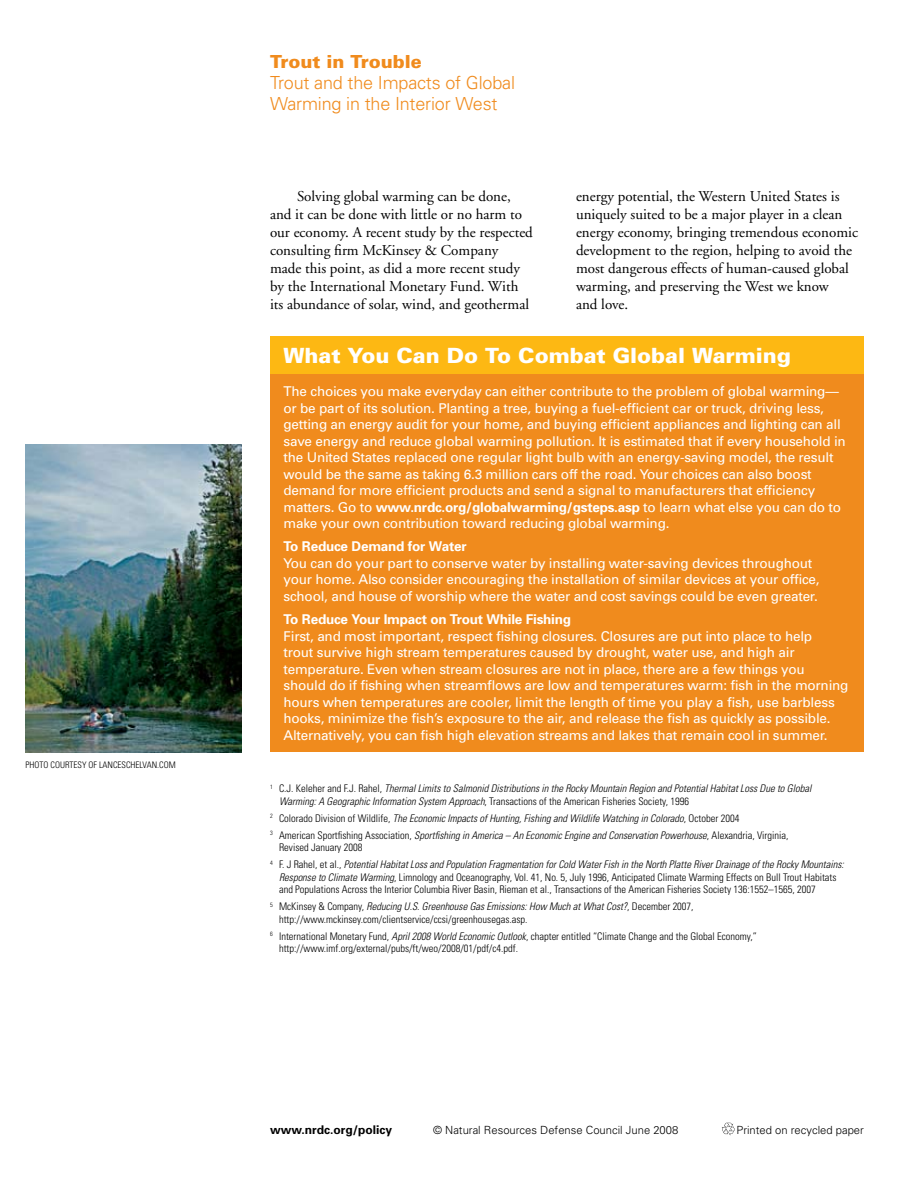
<style>
.page{position:relative;width:918px;height:1188px;background:#fff}
.page>*{position:absolute;margin:0;border:0;box-sizing:border-box;transform-origin:0 0}
.t1{font:900 21px "Univers";color:#fff}
.t2{font:300 18px/21px "Univers";letter-spacing:-.01em;color:#f08b1d}
.t3{font:900 18px "Univers";color:#f08b1d}
.t4{font:15px/18px "Adobe Garamond";color:#000}
.t5{font:13.5px/16.5px "Univers";letter-spacing:-.015em;color:#fff}
.t6{font:700 13.5px "Univers";letter-spacing:-.015em;color:#fff}
.t7{font:700 12px "Univers";color:#000}
.t8{font:300 11.25px "Univers";color:#000}
.t9{font:italic 300 condensed 10.5px/17px "Univers";color:#000}
.t10{font:300 condensed 10.5px/12.6px "Univers";color:#000}
.t11{font:300 condensed 9px "Univers";color:#000}
.s1{font-weight:700}
.s2{font-style:normal}
.s3{font-style:italic}
</style>
<div class="page">
<svg style="left:722px;top:1123px;width:13px;height:13px"></svg>
<img style="left:26px;top:445px;width:216px;height:307px">
<div style="left:270px;top:373px;width:594px;height:379px;background:#f08b1d"></div>
<div style="left:270px;top:336px;width:594px;height:37px;background:#fdb813"></div>
<p class="t11" style="left:26px;top:759px;width:152px">PHOTO COURTESY OF LANCESCHELVAN.COM</p>
<h2 class="t3" style="left:270px;top:51px;width:153px">Trout in Trouble</h2>
<h2 class="t2" style="left:270px;top:72px;width:247px">Trout and the Impacts of Global<br>Warming in the Interior West</h2>
<p class="t4" style="left:270px;top:188px;width:264px;text-indent:27px">Solving global warming can be done, and it can be done with little or no harm to our economy. A recent study by the respected consulting firm McKinsey &amp; Company made this point, as did a more recent study by the International Monetary Fund. With its abundance of solar, wind, and geothermal</p>
<p class="t4" style="left:576px;top:188px;width:284px">energy potential, the Western United States is uniquely suited to be a major player in a clean energy economy, bringing tremendous economic development to the region, helping to avoid the most dangerous effects of human-caused global warming, and preserving the West we know<br>and love.</p>
<h1 class="t1" style="left:284px;top:342px;width:509px">What You Can Do To Combat Global Warming</h1>
<p class="t5" style="left:284px;top:383px;width:564px">The choices you make everyday can either contribute to the problem of global warming— or be part of its solution. Planting a tree, buying a fuel-efficient car or truck, driving less, getting an energy audit for your home, and buying efficient appliances and lighting can all save energy and reduce global warming pollution. It is estimated that if every household in the United States replaced one regular light bulb with an energy-saving model, the result would be the same as taking 6.3 million cars off the road. Your choices can also boost demand for more efficient products and send a signal to manufacturers that efficiency matters. Go to <span class="s1">www.nrdc.org/globalwarming/gsteps.asp</span> to learn what else you can do to make your own contribution toward reducing global warming.</p>
<p class="t6" style="left:284px;top:538px;width:185px">To Reduce Demand for Water</p>
<p class="t5" style="left:284px;top:554px;width:538px">You can do your part to conserve water by installing water-saving devices throughout your home. Also consider encouraging the installation of similar devices at your office, school, and house of worship where the water and cost savings could be even greater.</p>
<p class="t6" style="left:284px;top:611px;width:289px">To Reduce Your Impact on Trout While Fishing</p>
<p class="t5" style="left:284px;top:627px;width:567px">First, and most important, respect fishing closures. Closures are put into place to help<br>trout survive high stream temperatures caused by drought, water use, and high air temperature. Even when stream closures are not in place, there are a few things you should do if fishing when streamflows are low and temperatures warm: fish in the morning hours when temperatures are cooler, limit the length of time you play a fish, use barbless hooks, minimize the fish’s exposure to the air, and release the fish as quickly as possible.<br>Alternatively, you can fish high elevation streams and lakes that remain cool in summer.</p>
<p class="t9" style="left:279px;top:782px;width:534px;line-height:12.6px;text-indent:-9px"><sup>1</sup> <span class="s2">C.J. Keleher and F.J. Rahel,</span> Thermal Limits to Salmonid Distributions in the Rocky Mountain Region and Potential Habitat Loss Due to Global<br>Warming: A Geographic Information System Approach<span class="s2">, Transactions of the American Fisheries Society, 1996</span></p>
<p class="t9" style="left:270px;top:809px;width:520px"><sup>2</sup> <span class="s2">Colorado Division of Wildlife,</span> The Economic Impacts of Hunting, Fishing and Wildlife Watching in Colorado<span class="s2">, October 2004<br></span><sup>3</sup> <span class="s2">American Sportfishing Association,</span> Sportfishing in America – An Economic Engine and Conservation Powerhouse<span class="s2">, Alexandria, Virginia,</span></p>
<p class="t9" style="left:270px;top:839px;width:575px;text-indent:9px"><span class="s2">Revised January 2008<br></span><sup>4</sup> <span class="s2">F. J Rahel, et al.,</span> Potential Habitat Loss and Population Fragmentation for Cold Water Fish in the North Platte River Drainage of the Rocky Mountains:</p>
<p class="t10" style="left:279px;top:870px;width:559px"><span class="s3">Response to Climate Warming</span>, Limnology and Oceanography, Vol. 41, No. 5, July 1996, Anticipated Climate Warming Effects on Bull Trout Habitats and Populations Across the Interior Columbia River Basin, Rieman et al., Transactions of the American Fisheries Society 136:1552–1565, 2007</p>
<p class="t10" style="left:279px;top:900px;width:416px;text-indent:-9px"><sup>5</sup> McKinsey &amp; Company, <span class="s3">Reducing U.S. Greenhouse Gas Emissions: How Much at What Cost?</span>, December 2007, http://www.mckinsey.com/clientservice/ccsi/greenhousegas.asp.</p>
<p class="t10" style="left:279px;top:930px;width:479px;text-indent:-9px"><sup>6</sup> International Monetary Fund, <span class="s3">April 2008 World Economic Outlook</span>, chapter entitled “Climate Change and the Global Economy,” http://www.imf.org/external/pubs/ft/weo/2008/01/pdf/c4.pdf.</p>
<p class="t7" style="left:270px;top:1122px;width:124px">www.nrdc.org/policy</p>
<p class="t8" style="left:433px;top:1123px;width:247px">© Natural Resources Defense Council June 2008</p>
<p class="t8" style="left:736px;top:1123px;width:129px">Printed on recycled paper</p>
</div>
